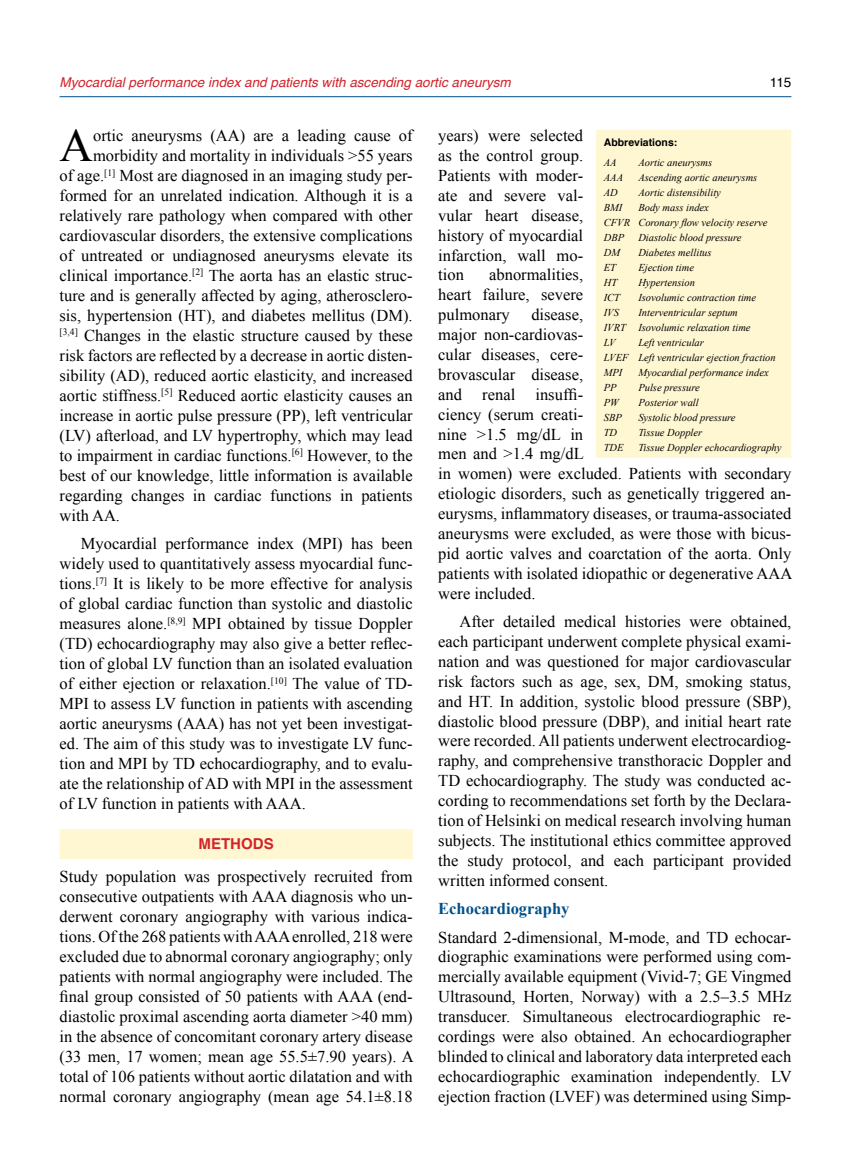
<style>
.page{position:relative;width:851px;height:1170px;background:#fff}
.page>*{position:absolute;margin:0;border:0;box-sizing:border-box;transform-origin:0 0}
.t1{font:46.35px "Times New Roman";color:#000}
.t2{font:16.5px/20px "Times New Roman";color:#000;text-align:justify}
.t3{font:700 16.5px "Times New Roman";color:#00508a}
.t4{font:700 15px "Helvetica";color:#d2232a}
.t5{font:italic 13.5px "Helvetica";color:#d2232a}
.t6{font:13.5px "Helvetica";color:#000}
.t7{font:italic 10.5px/15px "Times New Roman";color:#000}
.t8{font:700 10.5px "Helvetica";color:#000}
</style>
<div class="page">
<div style="left:60px;top:829px;width:352px;height:30px;background:#fff6d2"></div>
<hr style="left:60px;top:96px;width:731px;height:1px;background:#00508a">
<div style="left:596px;top:130px;width:194px;height:327px;background:#fff6d2"></div>
<div style="left:596px;top:130px;width:195px;height:328px;border:2px solid #fff6d2"></div>
<p class="t5" style="left:60px;top:71px;width:452px">Myocardial performance index and patients with ascending aortic aneurysm</p>
<p class="t6" style="left:769px;top:73px;width:23px">115</p>
<h1 class="t1" style="left:60px;top:114px;width:35px">A</h1>
<p class="t2" style="left:93px;top:125px;width:321px">ortic aneurysms (AA) are a leading cause of</p>
<p class="t2" style="left:93px;top:145px;width:321px">morbidity and mortality in individuals &gt;55 years</p>
<p class="t2" style="left:60px;top:165px;width:354px">of age.<sup>[1]</sup> Most are diagnosed in an imaging study per-</p>
<p class="t2" style="left:60px;top:185px;width:354px">formed for an unrelated indication. Although it is a</p>
<p class="t2" style="left:60px;top:205px;width:354px">relatively rare pathology when compared with other</p>
<p class="t2" style="left:60px;top:225px;width:354px">cardiovascular disorders, the extensive complications</p>
<p class="t2" style="left:60px;top:245px;width:354px">of untreated or undiagnosed aneurysms elevate its</p>
<p class="t2" style="left:60px;top:265px;width:354px">clinical importance.<sup>[2]</sup> The aorta has an elastic struc-</p>
<p class="t2" style="left:60px;top:285px;width:354px">ture and is generally affected by aging, atherosclero-</p>
<p class="t2" style="left:60px;top:305px;width:354px">sis, hypertension (HT), and diabetes mellitus (DM).</p>
<p class="t2" style="left:60px;top:325px;width:354px"><sup>[3,4]</sup> Changes in the elastic structure caused by these</p>
<p class="t2" style="left:60px;top:345px;width:354px">risk factors are reflected by a decrease in aortic disten-</p>
<p class="t2" style="left:60px;top:365px;width:354px">sibility (AD), reduced aortic elasticity, and increased</p>
<p class="t2" style="left:60px;top:385px;width:354px">aortic stiffness.<sup>[5]</sup> Reduced aortic elasticity causes an</p>
<p class="t2" style="left:60px;top:405px;width:354px">increase in aortic pulse pressure (PP), left ventricular</p>
<p class="t2" style="left:60px;top:425px;width:354px">(LV) afterload, and LV hypertrophy, which may lead</p>
<p class="t2" style="left:60px;top:445px;width:354px">to impairment in cardiac functions.<sup>[6]</sup> However, to the</p>
<p class="t2" style="left:60px;top:465px;width:354px">best of our knowledge, little information is available</p>
<p class="t2" style="left:60px;top:485px;width:354px">regarding changes in cardiac functions in patients</p>
<p class="t2" style="left:60px;top:505px;width:62px">with AA.</p>
<p class="t2" style="left:60px;top:533px;width:354px;text-indent:21px">Myocardial performance index (MPI) has been widely used to quantitatively assess myocardial func&shy;tions.<sup>[7]</sup> It is likely to be more effective for analysis of global cardiac function than systolic and diastolic measures alone.<sup>[8,9]</sup> MPI obtained by tissue Doppler (TD) echocardiography may also give a better reflec&shy;tion of global LV function than an isolated evaluation of either ejection or relaxation.<sup>[10]</sup> The value of TD-MPI to assess LV function in patients with ascending aortic aneurysms (AAA) has not yet been investigat&shy;ed. The aim of this study was to investigate LV func&shy;tion and MPI by TD echocardiography, and to evalu&shy;ate the relationship of AD with MPI in the assessment of LV function in patients with AAA.</p>
<p class="t4" style="left:198px;top:833px;width:76px">METHODS</p>
<p class="t2" style="left:60px;top:866px;width:355px">Study population was prospectively recruited from consecutive outpatients with AAA diagnosis who un&shy;derwent coronary angiography with various indica&shy;tions. Of the 268 patients with AAA enrolled, 218 were excluded due to abnormal coronary angiography; only patients with normal angiography were included. The final group consisted of 50 patients with AAA (end&shy;diastolic proximal ascending aorta diameter &gt;40 mm) in the absence of concomitant coronary artery disease (33 men, 17 women; mean age 55.5±7.90 years). A total of 106 patients without aortic dilatation and with normal coronary angiography (mean age 54.1±8.18</p>
<p class="t2" style="left:438px;top:125px;width:146px">years) were selected as the control group.<br>Patients with moder&shy;ate and severe val&shy;vular heart disease, history of myocardial infarction, wall mo&shy;tion</p>
<p class="t8" style="left:603px;top:135px;width:75px">Abbreviations:</p>
<p class="t7" style="left:603px;top:154px;width:14px">AA</p>
<p class="t7" style="left:638px;top:154px;width:75px">Aortic aneurysms</p>
<p class="t7" style="left:603px;top:170px;width:21px">AAA</p>
<p class="t7" style="left:638px;top:170px;width:120px">Ascending aortic aneurysms</p>
<p class="t7" style="left:603px;top:185px;width:15px">AD</p>
<p class="t7" style="left:638px;top:185px;width:84px">Aortic distensibility</p>
<p class="t7" style="left:603px;top:200px;width:20px">BMI</p>
<p class="t7" style="left:603px;top:200px;width:165px;text-indent:35px">Body mass index<br>CFVR Coronary flow velocity reserve<br>DBP</p>
<p class="t7" style="left:638px;top:230px;width:105px">Diastolic blood pressure</p>
<p class="t7" style="left:603px;top:245px;width:18px">DM</p>
<p class="t7" style="left:638px;top:245px;width:75px">Diabetes mellitus</p>
<p class="t7" style="left:603px;top:260px;width:14px">ET</p>
<p class="t7" style="left:638px;top:260px;width:57px">Ejection time</p>
<p class="t7" style="left:603px;top:275px;width:15px">HT</p>
<p class="t7" style="left:638px;top:275px;width:58px">Hypertension</p>
<p class="t7" style="left:603px;top:290px;width:18px">ICT</p>
<p class="t7" style="left:638px;top:290px;width:119px">Isovolumic contraction time</p>
<p class="t7" style="left:603px;top:305px;width:17px">IVS</p>
<p class="t2" style="left:438px;top:264px;width:146px;text-indent:51px">abnormalities, heart failure, severe pulmonary</p>
<p class="t7" style="left:603px;top:305px;width:148px;text-indent:34px">Interventricular septum<br>IVRT Isovolumic relaxation time<br>LV</p>
<p class="t2" style="left:438px;top:304px;width:355px;text-align:left;text-indent:93px">disease,<br>major non-cardiovas-<br>cular diseases, cere-<br>brovascular disease,<br>and renal insuffi-<br>ciency (serum creati-<br>nine &gt;1.5 mg/dL in<br>men and &gt;1.4 mg/dL<br>in women) were excluded. Patients with secondary etiologic disorders, such as genetically triggered an&shy;eurysms, inflammatory diseases, or trauma-associated aneurysms were excluded, as were those with bicus&shy;pid aortic valves and coarctation of the aorta. Only patients with isolated idiopathic or degenerative AAA were included.</p>
<p class="t2" style="left:438px;top:611px;width:354px;text-indent:21px">After detailed medical histories were obtained, each participant underwent complete physical exami&shy;nation and was questioned for major cardiovascular risk factors such as age, sex, DM, smoking status, and HT. In addition, systolic blood pressure (SBP), diastolic blood pressure (DBP), and initial heart rate were recorded. All patients underwent electrocardiog&shy;raphy, and comprehensive transthoracic Doppler and TD echocardiography. The study was conducted ac&shy;cording to recommendations set forth by the Declara&shy;tion of Helsinki on medical research involving human subjects. The institutional ethics committee approved the study protocol, and each participant provided written informed consent.</p>
<p class="t3" style="left:438px;top:897px;width:133px">Echocardiography</p>
<p class="t2" style="left:438px;top:926px;width:355px">Standard 2-dimensional, M-mode, and TD echocar&shy;diographic examinations were performed using com&shy;mercially available equipment (Vivid-7; GE Vingmed Ultrasound, Horten, Norway) with a 2.5–3.5 MHz transducer. Simultaneous electrocardiographic re&shy;cordings were also obtained. An echocardiographer blinded to clinical and laboratory data interpreted each echocardiographic examination independently. LV ejection fraction (LVEF) was determined using Simp-</p>
<p class="t7" style="left:603px;top:335px;width:173px;text-indent:34px">Left ventricular<br>LVEF Left ventricular ejection fraction<br>MPI</p>
<p class="t7" style="left:638px;top:365px;width:132px">Myocardial performance index</p>
<p class="t7" style="left:603px;top:380px;width:14px">PP</p>
<p class="t7" style="left:638px;top:380px;width:63px">Pulse pressure</p>
<p class="t7" style="left:603px;top:395px;width:17px">PW</p>
<p class="t7" style="left:638px;top:395px;width:62px">Posterior wall</p>
<p class="t7" style="left:603px;top:410px;width:20px">SBP</p>
<p class="t7" style="left:638px;top:410px;width:99px">Systolic blood pressure</p>
<p class="t7" style="left:603px;top:425px;width:15px">TD</p>
<p class="t7" style="left:638px;top:425px;width:65px">Tissue Doppler</p>
<p class="t7" style="left:603px;top:440px;width:21px">TDE</p>
<p class="t7" style="left:638px;top:440px;width:145px">Tissue Doppler echocardiography</p>
</div>
